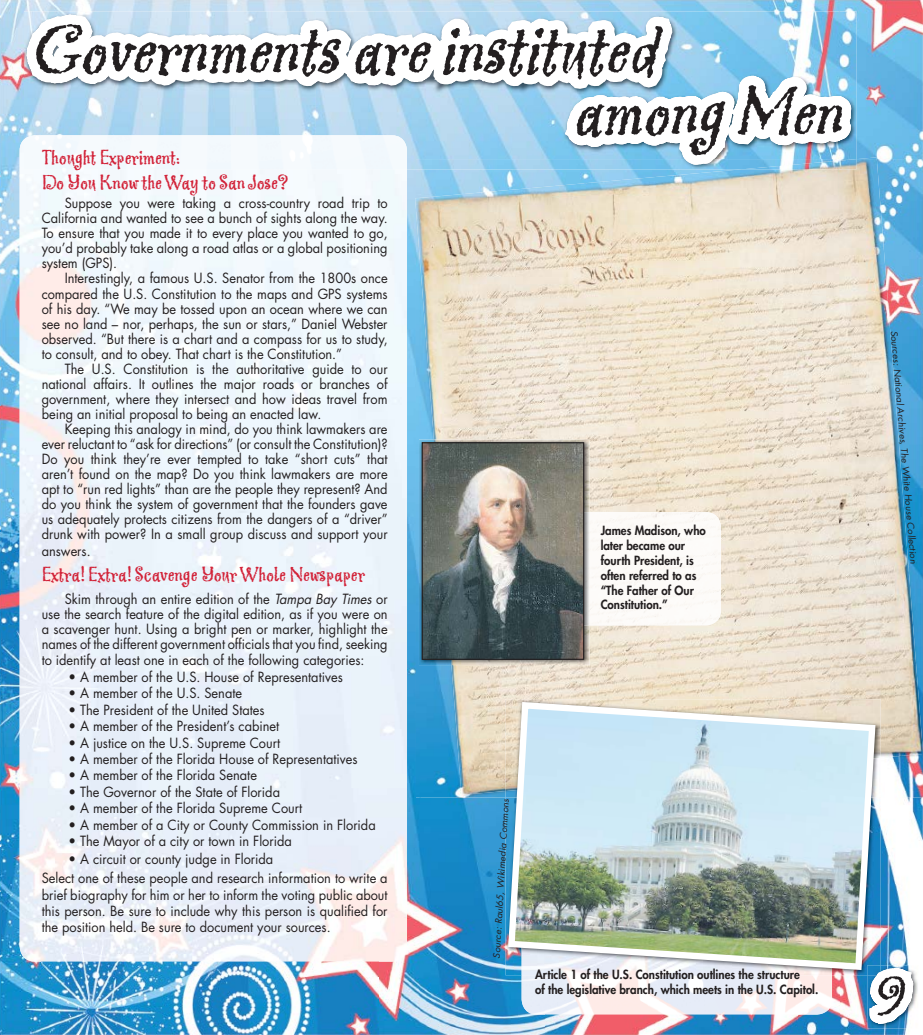
<style>
.page{position:relative;width:923px;height:1035px;background:#fff}
.page>*{position:absolute;margin:0;border:0;box-sizing:border-box;transform-origin:0 0}
.t1{font:italic 73.88px/61.6px "Greymantle MVB";color:#231f20;scale:.94 1}
.t2{font:italic 54.75px "Greymantle MVB";color:#231f20;scale:.94 1}
.t3{font:21.88px/24.6px "Greymantle MVB";color:#d22238;scale:.94 1}
.t4{font:13.75px/15px "Futura";color:#231f20;text-align:justify;scale:.94 1}
.t5{font:800 12.38px/14.8px "Futura";color:#231f20;scale:.94 1}
.t6{font:italic 9px "Futura";color:#231f20;scale:1.07 1}
.s1{font-style:italic}
</style>
<div class="page">
<img style="left:851px;top:0;width:71px;height:159px">
<img style="left:1px;top:42px;width:41px;height:993px">
<img style="left:378px;top:374px;width:41px;height:661px">
<img style="left:839px;top:797px;width:83px;height:238px">
<img style="left:419px;top:797px;width:126px;height:238px">
<img style="left:797px;top:975px;width:42px;height:60px">
<img style="left:42px;top:962px;width:336px;height:73px">
<img style="left:545px;top:1015px;width:252px;height:20px">
<img style="left:0;top:0;width:1px;height:1035px">
<img style="left:20px;top:374px;width:387px;height:588px">
<svg style="left:14px;top:0;width:837px;height:374px"></svg>
<img style="left:867px;top:965px;width:51px;height:63px">
<img style="left:880px;top:159px;width:42px;height:42px">
<img style="left:891px;top:758px;width:31px;height:39px">
<img style="left:416px;top:439px;width:89px;height:358px">
<img style="left:415px;top:157px;width:461px;height:53px">
<img style="left:451px;top:665px;width:91px;height:130px">
<img style="left:839px;top:201px;width:83px;height:557px">
<img style="left:542px;top:625px;width:297px;height:74px">
<img style="left:668px;top:584px;width:171px;height:42px">
<img style="left:711px;top:169px;width:128px;height:415px">
<img style="left:584px;top:172px;width:128px;height:340px">
<img style="left:416px;top:183px;width:170px;height:256px">
<img style="left:837px;top:159px;width:43px;height:43px">
<img style="left:741px;top:159px;width:115px;height:10px">
<img style="left:589px;top:512px;width:132px;height:113px">
<img style="left:419px;top:439px;width:15px;height:226px">
<img style="left:434px;top:439px;width:155px;height:226px">
<svg style="left:421px;top:442px;width:163px;height:218px;background:#6d726f"></svg>
<img style="left:521px;top:975px;width:311px;height:40px">
<img style="left:505px;top:791px;width:375px;height:184px">
<svg style="left:867px;top:965px;width:46px;height:59px"></svg>
<img style="left:505px;top:699px;width:375px;height:92px">
<img style="left:508px;top:702px;width:367px;height:268px">
<h1 class="t1" style="left:571px;top:20px;width:310px;text-indent:-543px">Governmentsareinstituted<br>among Men</h1>
<h3 class="t3" style="left:42px;top:146px;width:264px">Thought Experiment:<br>Do You Know the Way to San Jose?</h3>
<p class="t4" style="left:42px;top:195px;width:369px;text-indent:23px">Suppose you were taking a cross-country road trip to California and wanted to see a bunch of sights along the way.<br>To ensure that you made it to every place you wanted to go, you’d probably take along a road atlas or a global positioning system (GPS).</p>
<p class="t4" style="left:42px;top:271px;width:369px;text-indent:23px">Interestingly, a famous U.S. Senator from the 1800s once compared the U.S. Constitution to the maps and GPS systems of his day. “We may be tossed upon an ocean where we can see no land – nor, perhaps, the sun or stars,” Daniel Webster observed. “But there is a chart and a compass for us to study, to consult, and to obey. That chart is the Constitution.”</p>
<p class="t4" style="left:42px;top:361px;width:369px;text-indent:23px">The U.S. Constitution is the authoritative guide to our national affairs. It outlines the major roads or branches of government, where they intersect and how ideas travel from being an initial proposal to being an enacted law.</p>
<p class="t4" style="left:42px;top:421px;width:369px;text-indent:23px">Keeping this analogy in mind, do you think lawmakers are ever reluctant to “ask for directions” (or consult the Constitution)?<br>Do you think they’re ever tempted to take “short cuts” that aren’t found on the map? Do you think lawmakers are more apt to “run red lights” than are the people they represent? And do you think the system of government that the founders gave us adequately protects citizens from the dangers of a “driver” drunk with power? In a small group discuss and support your</p>
<p class="t4" style="left:42px;top:543px;width:54px">answers.</p>
<h3 class="t3" style="left:42px;top:562px;width:345px">Extra! Extra! Scavenge Your Whole Newspaper</h3>
<p class="t4" style="left:42px;top:591px;width:369px;text-indent:23px">Skim through an entire edition of the <span class="s1">Tampa Bay Times</span>or use the search feature of the digital edition, as if you were on a scavenger hunt. Using a bright pen or marker, highlight the names of the different government officials that you find, seeking</p>
<p class="t4" style="left:42px;top:653px;width:345px">to identify at least one in each of the following categories:</p>
<p class="t4" style="left:69px;top:669px;width:293px">• A member of the U.S. House of Representatives</p>
<p class="t4" style="left:69px;top:686px;width:186px">• A member of the U.S. Senate</p>
<p class="t4" style="left:69px;top:702px;width:210px">• The President of the United States</p>
<p class="t4" style="left:69px;top:718px;width:226px">• A member of the President’s cabinet</p>
<p class="t4" style="left:69px;top:735px;width:227px">• A justice on the U.S. Supreme Court</p>
<p class="t4" style="left:69px;top:751px;width:309px">• A member of the Florida House of Representatives</p>
<p class="t4" style="left:69px;top:768px;width:202px">• A member of the Florida Senate</p>
<p class="t4" style="left:69px;top:784px;width:226px">• The Governor of the State of Florida</p>
<p class="t4" style="left:69px;top:801px;width:250px">• A member of the Florida Supreme Court</p>
<p class="t4" style="left:69px;top:817px;width:328px">• A member of a City or County Commission in Florida</p>
<p class="t4" style="left:69px;top:833px;width:239px">• The Mayor of a city or town in Florida</p>
<p class="t4" style="left:42px;top:849px;width:369px;line-height:19.1px;text-indent:27px">• A circuit or county judge in Florida<br>Select one of these people and research information to write a</p>
<p class="t4" style="left:42px;top:886px;width:369px;line-height:16.4px">brief biography for him or her to inform the voting public about this person. Be sure to include why this person is qualified for the position held. Be sure to document your sources.</p>
<p class="t5" style="left:600px;top:523px;width:113px">James Madison, who later became our fourth President, is often referred to as “The Father of Our<br>Constitution.”</p>
<p class="t6" style="left:490px;top:958px;width:151px;rotate:-87deg">Source: Raul65, Wikimedia Commons</p>
<p class="t5" style="left:535px;top:967px;width:303px">Article 1 of the U.S. Constitution outlines the structure<br>of the legislative branch, which meets in the U.S. Capitol.</p>
<p class="t6" style="left:900px;top:330px;width:220px;rotate:85deg">Sources: National Archives, The White House Collection</p>
<h2 class="t2" style="left:871px;top:964px;width:50px">9</h2>
</div>
